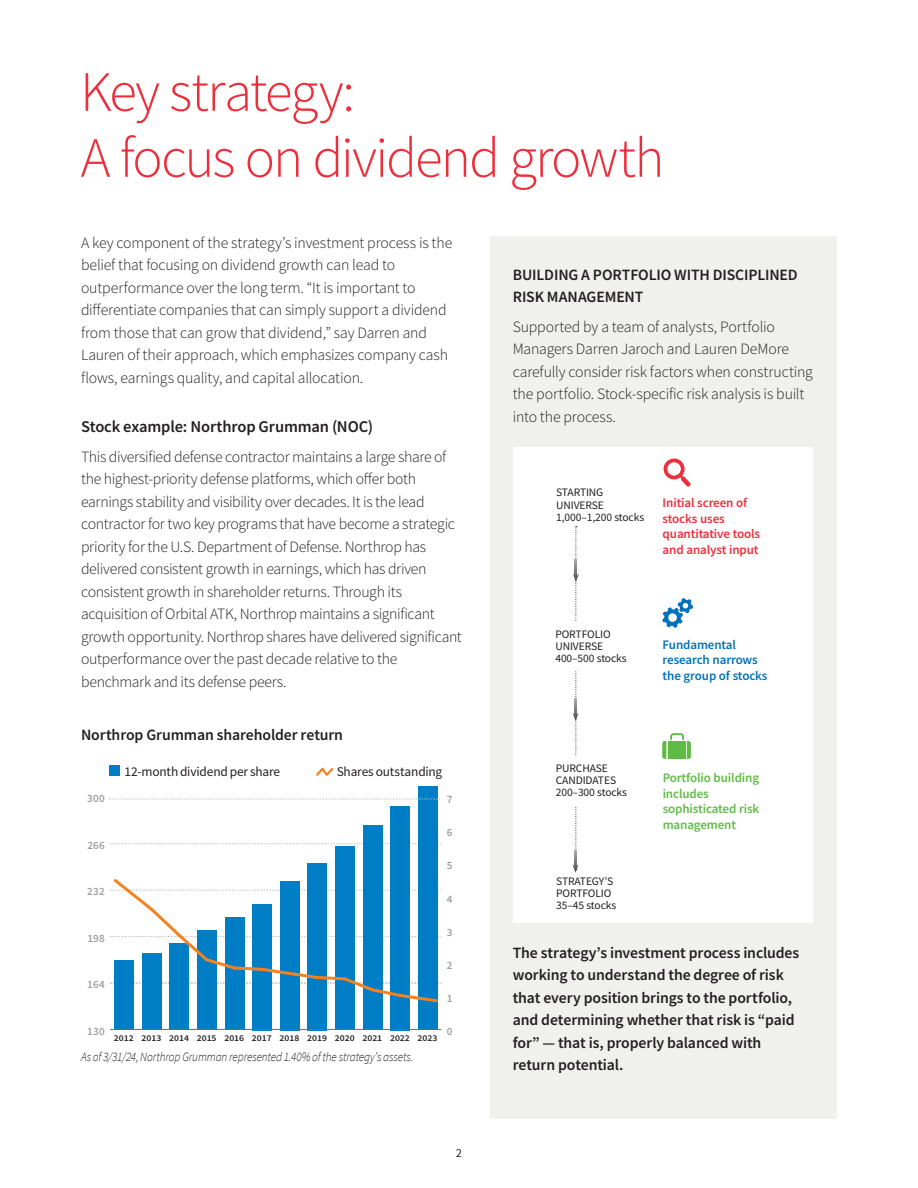
<style>
.page{position:relative;width:918px;height:1188px;background:#fff}
.page>*{position:absolute;margin:0;border:0;box-sizing:border-box;transform-origin:0 0}
.Headline{font:300 57px/66px "Source Sans Pro";letter-spacing:-.035em;color:#ee2f3b}
.Subhead{font:600 16.5px "Source Sans Pro";letter-spacing:-.01em;color:#231f20}
.Body{font:300 15.75px/22.5px "Source Sans Pro";letter-spacing:-.015em;color:#231f20}
.Body-2{font:600 15.75px/22.5px "Source Sans Pro";letter-spacing:-.005em;color:#231f20}
.Subhead-2{font:600 15.75px/22.5px "Source Sans Pro";letter-spacing:-.005em;color:#231f20}
.t1{font:13.35px "Source Sans Pro";letter-spacing:-.01em;color:#231f20}
.t2{font:600 12.9px/15.6px "Source Sans Pro";letter-spacing:-.01em;color:#ee2f3b}
.t3{font:600 12.9px/15.6px "Source Sans Pro";letter-spacing:-.01em;color:#60bb46}
.t4{font:600 12.9px/15.6px "Source Sans Pro";letter-spacing:-.01em;color:#0072bc}
.Footnote{font:italic 300 12.75px "Source Sans Pro";letter-spacing:-.01em;color:#231f20;scale:.9 1}
.t5{font:300 12px "Source Sans Pro";color:#231f20}
.t6{font:11.4px/12.1px "Source Sans Pro";letter-spacing:-.01em;color:#231f20}
.t7{font:600 11.1px "Source Sans Pro";letter-spacing:.02em;color:#9d9fa2}
.t8{font:600 8.85px "Source Sans Pro";color:#231f20;scale:1.08 1}
</style>
<div class="page">
<div style="left:490px;top:236px;width:347px;height:883px;background:#f0f1ed"></div>
<div style="left:514px;top:448px;width:299px;height:475px;background:#fff"></div>
<svg style="left:662px;top:733px;width:29px;height:26px"></svg>
<svg style="left:662px;top:598px;width:31px;height:30px"></svg>
<svg style="left:664px;top:459px;width:27px;height:28px"></svg>
<svg style="left:572px;top:526px;width:7px;height:347px"></svg>
<svg style="left:110px;top:843px;width:331px;height:1px"></svg>
<div style="left:114px;top:960px;width:20px;height:70px;background:#007ec5"></div>
<div style="left:142px;top:953px;width:20px;height:77px;background:#007ec5"></div>
<div style="left:169px;top:943px;width:20px;height:87px;background:#007ec5"></div>
<div style="left:197px;top:931px;width:20px;height:99px;background:#007ec5"></div>
<div style="left:225px;top:917px;width:19px;height:113px;background:#007ec5"></div>
<div style="left:252px;top:904px;width:20px;height:126px;background:#007ec5"></div>
<div style="left:280px;top:881px;width:20px;height:149px;background:#007ec5"></div>
<div style="left:307px;top:863px;width:20px;height:167px;background:#007ec5"></div>
<div style="left:335px;top:846px;width:20px;height:184px;background:#007ec5"></div>
<div style="left:363px;top:826px;width:20px;height:204px;background:#007ec5"></div>
<div style="left:390px;top:806px;width:20px;height:224px;background:#007ec5"></div>
<div style="left:418px;top:787px;width:20px;height:243px;background:#007ec5"></div>
<hr style="left:110px;top:1029px;width:331px;height:1px;background:#6c6d70">
<svg style="left:110px;top:879px;width:331px;height:125px"></svg>
<svg style="left:109px;top:799px;width:331px;height:1px"></svg>
<svg style="left:316px;top:767px;width:18px;height:9px"></svg>
<div style="left:109px;top:765px;width:11px;height:10px;background:#007ec5"></div>
<p class="Headline" style="left:80px;top:59px;width:586px">Key strategy:<br>A focus on dividend growth</p>
<p class="Body" style="left:81px;top:231px;width:373px">A key component of the strategy’s investment process is the belief that focusing on dividend growth can lead to outperformance over the long term. “It is important to differentiate companies that can simply support a dividend from those that can grow that dividend,” say Darren and Lauren of their approach, which emphasizes company cash flows, earnings quality, and capital allocation.</p>
<p class="Subhead" style="left:81px;top:416px;width:294px">Stock example: Northrop Grumman (NOC)</p>
<p class="Body" style="left:81px;top:445px;width:382px">This diversified defense contractor maintains a large share of the highest-priority defense platforms, which offer both earnings stability and visibility over decades. It is the lead contractor for two key programs that have become a strategic priority for the U.S. Department of Defense. Northrop has delivered consistent growth in earnings, which has driven consistent growth in shareholder returns. Through its acquisition of Orbital ATK, Northrop maintains a significant growth opportunity. Northrop shares have delivered significant outperformance over the past decade relative to the benchmark and its defense peers.</p>
<p class="Subhead-2" style="left:81px;top:723px;width:264px">Northrop Grumman shareholder return</p>
<p class="t7" style="left:87px;top:791px;width:19px">300</p>
<p class="t1" style="left:125px;top:763px;width:157px">12-month dividend per share</p>
<p class="t1" style="left:337px;top:763px;width:107px">Shares outstanding</p>
<p class="t7" style="left:447px;top:792px;width:7px">7</p>
<p class="t7" style="left:87px;top:838px;width:19px">266</p>
<p class="t7" style="left:87px;top:884px;width:19px">232</p>
<p class="t7" style="left:447px;top:825px;width:7px">6</p>
<p class="t7" style="left:447px;top:858px;width:7px">5</p>
<p class="t7" style="left:447px;top:892px;width:7px">4</p>
<p class="t7" style="left:87px;top:931px;width:19px">198</p>
<p class="t7" style="left:87px;top:977px;width:19px">164</p>
<p class="t7" style="left:447px;top:925px;width:7px">3</p>
<p class="t7" style="left:447px;top:958px;width:7px">2</p>
<p class="t7" style="left:447px;top:991px;width:7px">1</p>
<p class="t7" style="left:87px;top:1024px;width:19px">130</p>
<p class="t8" style="left:114px;top:1032px;width:301px">2012 2013 2014 2015 2016 2017 2018 2019 2020 2021 2022 2023</p>
<p class="t7" style="left:447px;top:1024px;width:7px">0</p>
<p class="Footnote" style="left:81px;top:1050px;width:371px">As of 3/31/24, Northrop Grumman represented 1.40% of the strategy’s assets.</p>
<p class="t5" style="left:456px;top:1145px;width:7px">2</p>
<p class="Subhead-2" style="left:513px;top:263px;width:287px">BUILDING A PORTFOLIO WITH DISCIPLINED<br>RISK MANAGEMENT</p>
<p class="Body" style="left:513px;top:315px;width:302px">Supported by a team of analysts, Portfolio Managers Darren Jaroch and Lauren DeMore carefully consider risk factors when constructing the portfolio. Stock-specific risk analysis is built into the process.</p>
<p class="t6" style="left:556px;top:487px;width:90px">STARTING<br>UNIVERSE<br>1,000–1,200 stocks</p>
<p class="t2" style="left:663px;top:495px;width:99px">Initial screen of stocks uses quantitative tools and analyst input</p>
<p class="t6" style="left:555px;top:628px;width:73px">PORTFOLIO<br>UNIVERSE<br>400–500 stocks</p>
<p class="t4" style="left:663px;top:636px;width:106px">Fundamental research narrows the group of stocks</p>
<p class="t6" style="left:556px;top:762px;width:73px">PURCHASE<br>CANDIDATES<br>200–300 stocks</p>
<p class="t3" style="left:663px;top:770px;width:98px">Portfolio building includes sophisticated risk management</p>
<p class="t6" style="left:556px;top:875px;width:62px">STRATEGY’S<br>PORTFOLIO<br>35–45 stocks</p>
<p class="Body-2" style="left:513px;top:941px;width:288px">The strategy’s investment process includes working to understand the degree of risk that every position brings to the portfolio, and determining whether that risk is “paid for” — that is, properly balanced with return potential.</p>
</div>
